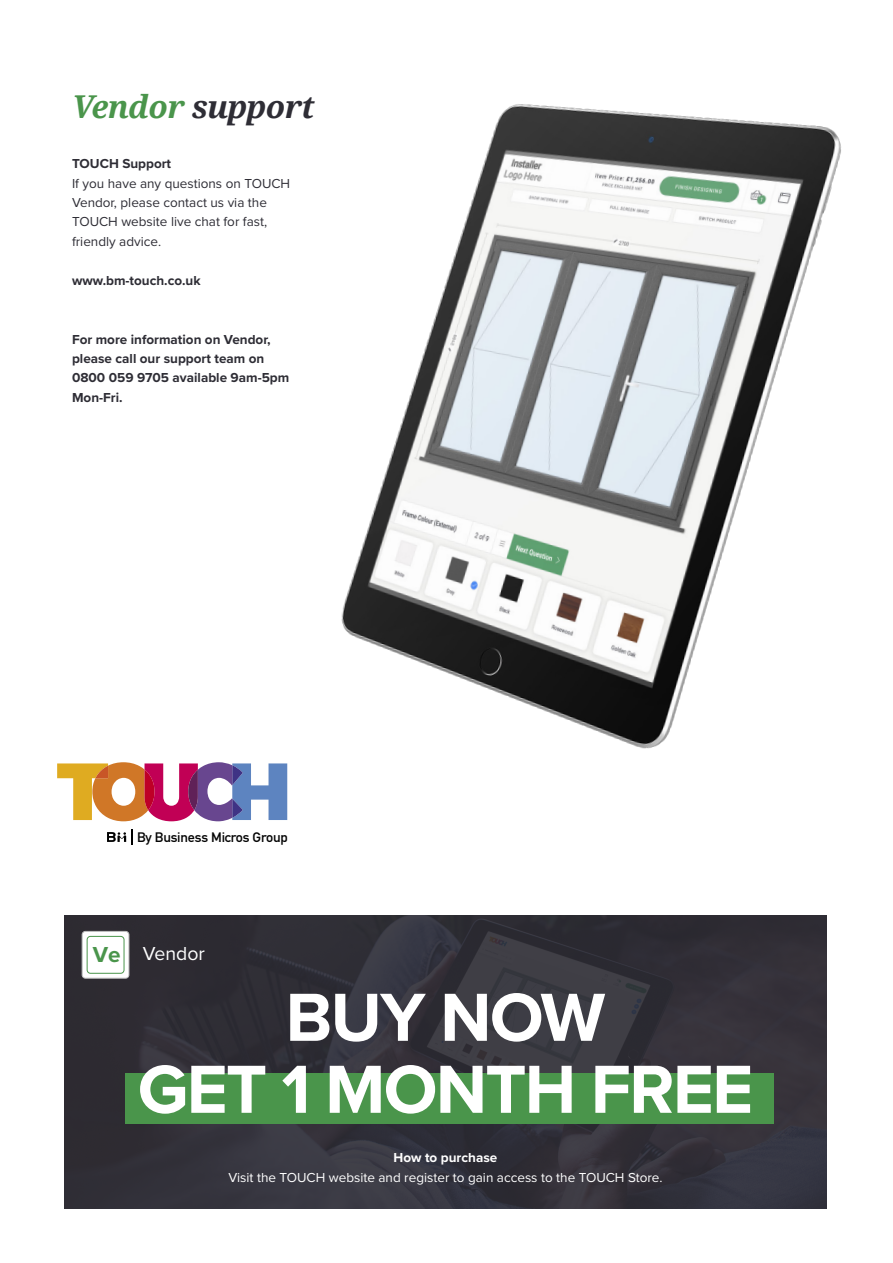
<style>
.page{position:relative;width:893px;height:1263px;background:#fff}
.page>*{position:absolute;margin:0;border:0;box-sizing:border-box;transform-origin:0 0}
.t1{font:700 70.5px/72px "Proxima Nova";letter-spacing:-.025em;color:#fff;text-align:center}
.t2{font:italic 700 31.5px "Droid Serif";letter-spacing:-.02em;color:#2e2d35}
.t3{font:19.5px "Proxima Nova";color:#fff}
.t4{font:700 13.5px/19.5px "Proxima Nova";color:#2e2d35}
.t5{font:13.5px/19.5px "Proxima Nova";color:#2e2d35}
.t6{font:13.5px "Proxima Nova";color:#fff}
.t7{font:700 13.5px "DIN Alternate";letter-spacing:-.015em;color:#050505;scale:1.05 1}
.t8{font:700 13.5px "Proxima Nova";color:#fff}
.s1{color:#4a954b}
.s2{font-weight:700;font-size:22.5px;color:#4a954b}
</style>
<div class="page">
<img style="left:287px;top:104px;width:554px;height:716px">
<svg style="left:57px;top:762px;width:230px;height:59px"></svg>
<svg style="left:107px;top:832px;width:19px;height:10px"></svg>
<svg style="left:132px;top:830px;width:1px;height:15px"></svg>
<img style="left:64px;top:915px;width:762px;height:294px">
<svg style="left:82px;top:931px;width:47px;height:47px"></svg>
<div style="left:82px;top:931px;width:47px;height:47px;border:1px solid #c0c0c0;border-radius:3px"></div>
<div style="left:87px;top:936px;width:37px;height:37px;background:#fff;border-radius:3px"></div>
<div style="left:87px;top:936px;width:37px;height:37px;border:1px solid #4a954b;border-radius:3px"></div>
<div style="left:126px;top:1073px;width:648px;height:50px;background:#4a954b"></div>
<h2 class="t2" style="left:72px;top:89px;width:244px"><span class="s1">Vendor</span> support</h2>
<p class="t4" style="left:72px;top:153px;width:101px">TOUCH Support</p>
<p class="t5" style="left:72px;top:173px;width:220px">If you have any questions on TOUCH<br>Vendor, please contact us via the<br>TOUCH website live chat for fast, friendly advice.</p>
<p class="t4" style="left:72px;top:270px;width:130px">www.bm-touch.co.uk</p>
<p class="t4" style="left:72px;top:329px;width:219px">For more information on Vendor, please call our support team on<br>0800 059 9705 available 9am-5pm<br>Mon-Fri.</p>
<p class="t7" style="left:137px;top:827px;width:145px">By Business Micros Group</p>
<h3 class="t3" style="left:93px;top:939px;width:114px"><span class="s2">Ve</span> Vendor</h3>
<h1 class="t1" style="left:138px;top:980px;width:617px">BUY NOW<br>GET 1 MONTH FREE</h1>
<p class="t8" style="left:394px;top:1148px;width:105px">How to purchase</p>
<p class="t6" style="left:228px;top:1167px;width:436px">Visit the TOUCH website and register to gain access to the TOUCH Store.</p>
</div>
